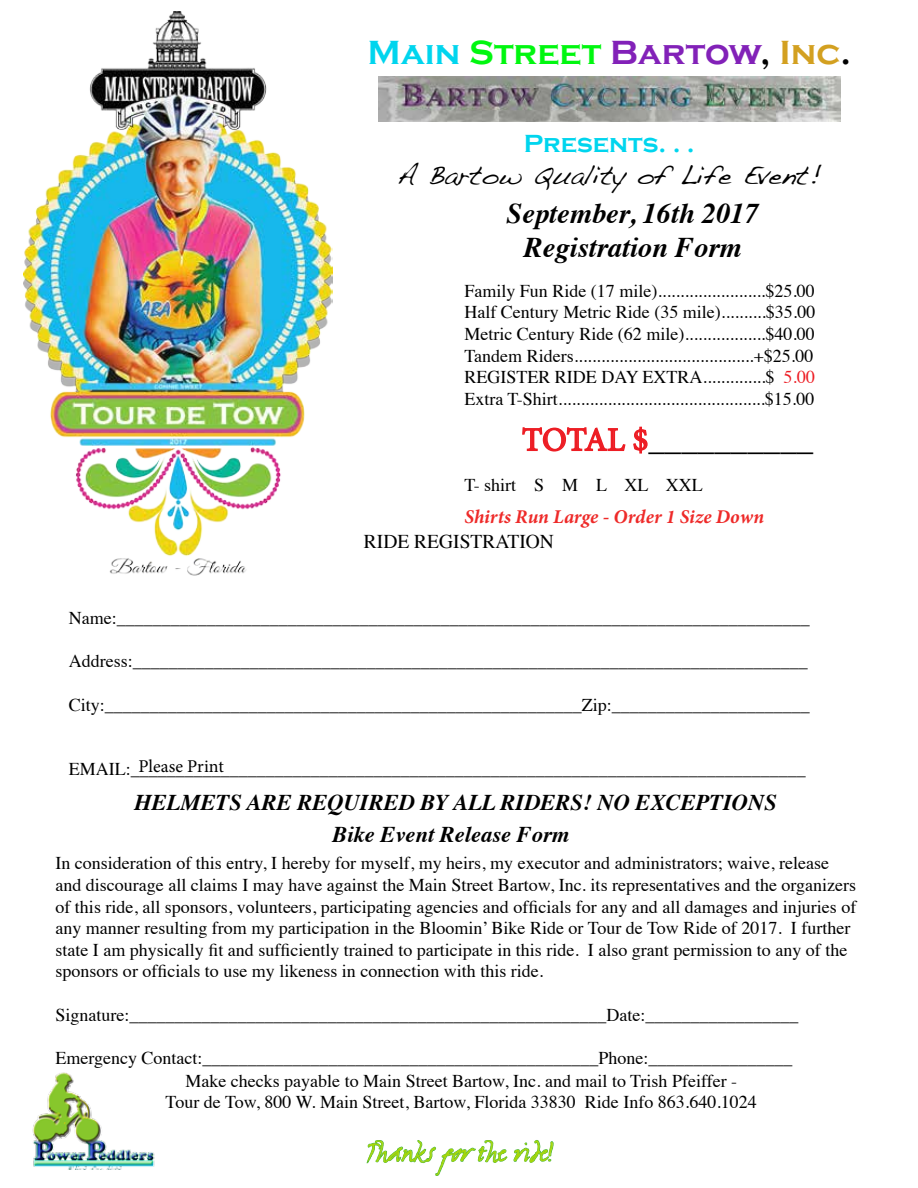
<style>
.page{position:relative;width:918px;height:1188px;background:#fff}
.page>*{position:absolute;margin:0;border:0;box-sizing:border-box;transform-origin:0 0}
.t1{font:700 34.5px "Copperplate Gothic";color:#00f70f}
.t2{font:33px "Minion Pro";letter-spacing:-.005em;color:#000}
.t3{font:31.5px "Sulatko";color:#a5d607}
.t4{font:italic 700 28.5px/34.2px "Times";color:#000;text-align:center}
.t5{font:27px "Handwriting Dakota";color:#000}
.t6{font:700 25.5px "Copperplate Gothic";color:#00d5ee}
.t7{font:italic 700 22.5px/32.7px "Times";color:#000;text-align:center}
.t8{font:italic 700 19.5px "Minion Pro";color:#ee2a29}
.t9{font:19.5px "Times";color:#000}
.t10{font:18px/21.6px "Times";color:#000;text-align:justify}
.t11{font:18px "Minion Pro";color:#000}
.s1{color:#00d5ee}
.s2{color:#8221b8}
.s3{color:#000}
.s4{color:#d3a020}
.s5{color:#ed1d24}
</style>
<div class="page">
<svg style="left:366px;top:1140px;width:188px;height:36px"></svg>
<img style="left:32px;top:1072px;width:123px;height:98px">
<img style="left:379px;top:77px;width:462px;height:45px">
<svg style="left:522px;top:427px;width:104px;height:25px"></svg>
<svg style="left:633px;top:426px;width:15px;height:28px"></svg>
<img style="left:23px;top:11px;width:310px;height:565px">
<h1 class="t1" style="left:368px;top:33px;width:485px"><span class="s1">Main</span> Street <span class="s2">Bartow</span><span class="s3">,</span> <span class="s4">Inc</span><span class="s3">.</span></h1>
<h3 class="t6" style="left:524px;top:129px;width:172px">Presents. . .</h3>
<h3 class="t5" style="left:397px;top:159px;width:427px">A Bartow Quality of Life Event!</h3>
<h3 class="t4" style="left:507px;top:194px;width:254px">September, 16th 2017<br>Registration Form</h3>
<p class="t10" style="left:464px;top:278px;width:352px">Family Fun Ride (17 mile)........................$25.00<br>Half Century Metric Ride (35 mile)..........$35.00<br>Metric Century Ride (62 mile)..................$40.00<br>Tandem Riders........................................+$25.00<br>REGISTER RIDE DAY EXTRA..............$ <span class="s5">5.00<br></span>Extra T-Shirt..............................................$15.00</p>
<h2 class="t2" style="left:522px;top:418px;width:293px"><span class="s5">TOTAL $</span>__________</h2>
<p class="t10" style="left:464px;top:473px;width:240px">T- shirt S M L XL XXL</p>
<p class="t8" style="left:464px;top:502px;width:301px">Shirts Run Large - Order 1 Size Down</p>
<p class="t9" style="left:364px;top:523px;width:192px">RIDE REGISTRATION</p>
<p class="t10" style="left:69px;top:606px;width:742px">Name:_____________________________________________________________________________</p>
<p class="t10" style="left:69px;top:649px;width:740px">Address:___________________________________________________________________________</p>
<p class="t10" style="left:69px;top:692px;width:743px">City:_____________________________________________________Zip:______________________</p>
<p class="t11" style="left:139px;top:754px;width:87px">Please Print</p>
<p class="t10" style="left:69px;top:757px;width:738px">EMAIL:___________________________________________________________________________</p>
<p class="t7" style="left:134px;top:784px;width:644px">HELMETS ARE REQUIRED BY ALL RIDERS! NO EXCEPTIONS<br>Bike Event Release Form</p>
<p class="t10" style="left:56px;top:851px;width:802px;text-align:left">In consideration of this entry, I hereby for myself, my heirs, my executor and administrators; waive, release and discourage all claims I may have against the Main Street Bartow, Inc. its representatives and the organizers of this ride, all sponsors, volunteers, participating agencies and officials for any and all damages and injuries of any manner resulting from my participation in the Bloomin’ Bike Ride or Tour de Tow Ride of 2017. I further state I am physically fit and sufficiently trained to participate in this ride. I also grant permission to any of the sponsors or officials to use my likeness in connection with this ride.</p>
<p class="t10" style="left:56px;top:1002px;width:744px">Signature:_____________________________________________________Date:_________________</p>
<p class="t10" style="left:56px;top:1045px;width:739px">Emergency Contact:____________________________________________Phone:________________</p>
<p class="t10" style="left:185px;top:1068px;width:553px">Make checks payable to Main Street Bartow, Inc. and mail to Trish Pfeiffer -</p>
<p class="t10" style="left:166px;top:1090px;width:593px">Tour de Tow, 800 W. Main Street, Bartow, Florida 33830 Ride Info 863.640.1024</p>
<h3 class="t3" style="left:367px;top:1140px;width:188px">Thanks for the ride!</h3>
</div>
